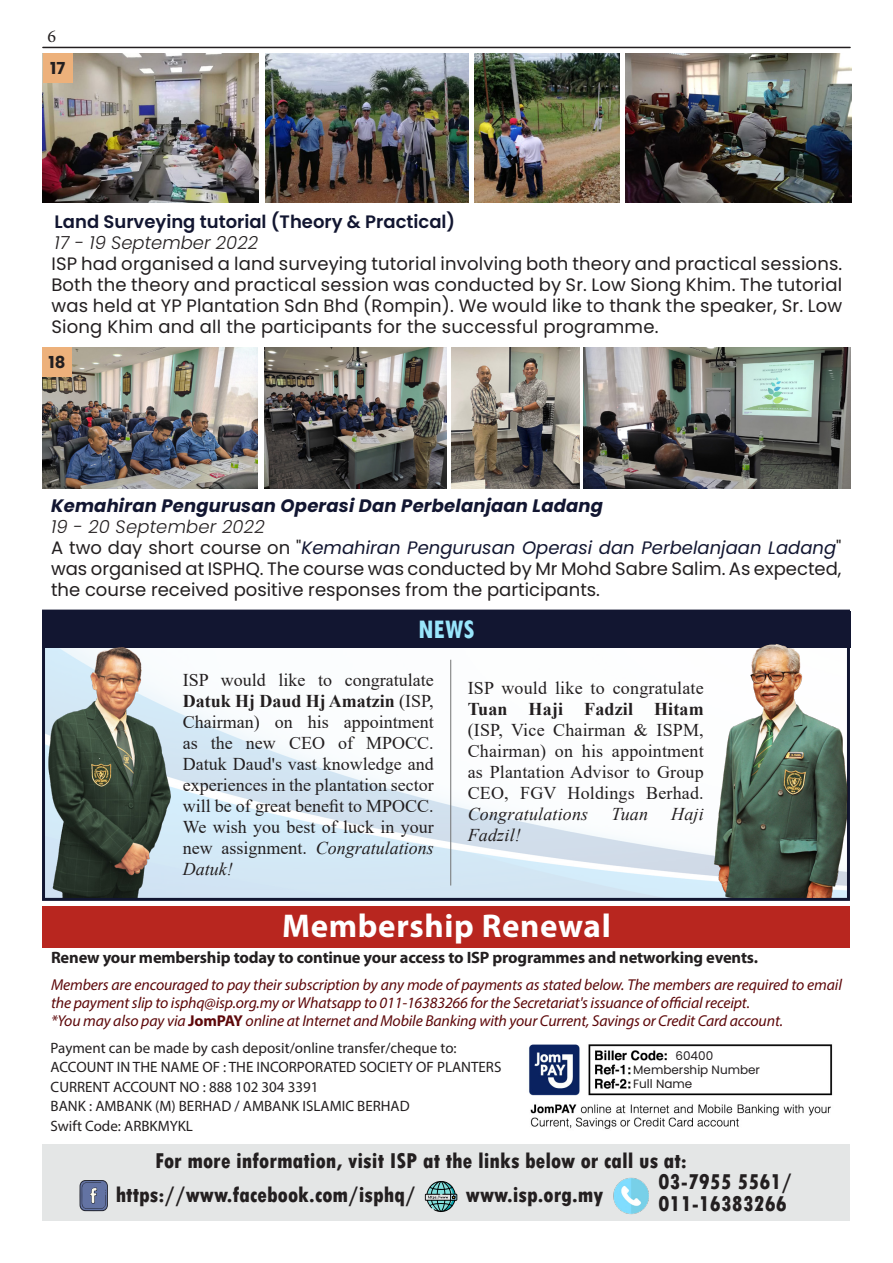
<style>
.page{position:relative;width:893px;height:1263px;background:#fff}
.page>*{position:absolute;margin:0;border:0;box-sizing:border-box;transform-origin:0 0}
.t1{font:700 33px "Myriad Pro";letter-spacing:.02em;color:#fff}
.t2{font:700 condensed 28.5px "Tw Cen";color:#99e6fc}
.t3{font:800 condensed 22.5px "Tw Cen";color:#231f20}
.t4{font:18px/21px "Poppins";letter-spacing:.005em;color:#231f20;text-align:justify}
.t5{font:18px/21px "Times New Roman";letter-spacing:.005em;color:#231f20;text-align:justify}
.t6{font:italic 700 18px "Poppins";letter-spacing:.01em;color:#121631}
.t7{font:600 18px "Poppins";color:#121631}
.t8{font:italic 300 18px "Poppins";letter-spacing:.005em;color:#231f20}
.t9{font:italic 18px "Times New Roman";letter-spacing:.01em;color:#231f20}
.t10{font:18px "Minion Pro";color:#231f20}
.t11{font:700 16.5px "Myriad Pro";letter-spacing:-.01em;color:#231f20}
.t12{font:700 16.5px "Poppins";color:#231f20}
.t13{font:italic 15.75px/18px "Myriad Pro";letter-spacing:-.01em;color:#5d080a}
.t14{font:15px "Myriad Pro";color:#231f20}
.t15{font:12px "Poppins";color:#231f20}
.s1{font-style:italic;color:#121631}
.s2{font-weight:700}
.s3{font-style:italic}
.s4{font-weight:700;font-style:normal}
</style>
<div class="page">
<hr style="left:43px;top:47px;width:807px;height:1px;background:#231f20">
<div style="left:43px;top:1144px;width:807px;height:76px;background:#e2e4e4"></div>
<svg style="left:80px;top:1180px;width:28px;height:31px"></svg>
<img style="left:613px;top:1177px;width:35px;height:37px">
<svg style="left:425px;top:1181px;width:32px;height:31px"></svg>
<img style="left:191px;top:659px;width:509px;height:238px">
<img style="left:43px;top:54px;width:215px;height:148px">
<div style="left:43px;top:54px;width:30px;height:29px;background:#edb17b"></div>
<img style="left:265px;top:54px;width:203px;height:148px">
<img style="left:474px;top:54px;width:145px;height:148px">
<img style="left:625px;top:54px;width:226px;height:148px">
<div style="left:43px;top:906px;width:807px;height:42px;background:#b8261f"></div>
<img style="left:529px;top:1044px;width:304px;height:85px">
<div style="left:42px;top:611px;width:809px;height:37px;background:#121631"></div>
<img style="left:700px;top:644px;width:150px;height:254px">
<img style="left:42px;top:347px;width:216px;height:141px">
<div style="left:42px;top:348px;width:30px;height:29px;background:#edb17b"></div>
<img style="left:265px;top:347px;width:181px;height:141px">
<img style="left:452px;top:347px;width:127px;height:141px">
<img style="left:583px;top:347px;width:267px;height:141px">
<img style="left:42px;top:647px;width:149px;height:251px">
<hr style="left:450px;top:660px;width:1px;height:225px;background:#737373">
<p class="t10" style="left:47px;top:25px;width:10px">6</p>
<p class="t12" style="left:50px;top:59px;width:17px">17</p>
<p class="t7" style="left:55px;top:211px;width:402px">Land Surveying tutorial (Theory &amp; Practical)</p>
<p class="t8" style="left:55px;top:232px;width:205px">17 - 19 September 2022</p>
<p class="t4" style="left:51px;top:253px;width:792px">ISP had organised a land surveying tutorial involving both theory and practical sessions.<br>Both the theory and practical session was conducted by Sr. Low Siong Khim. The tutorial was held at YP Plantation Sdn Bhd (Rompin). We would like to thank the speaker, Sr. Low Siong Khim and all the participants for the successful programme.</p>
<p class="t12" style="left:49px;top:353px;width:18px">18</p>
<p class="t6" style="left:51px;top:496px;width:554px">Kemahiran Pengurusan Operasi Dan Perbelanjaan Ladang</p>
<p class="t8" style="left:51px;top:517px;width:215px">19 - 20 September 2022</p>
<p class="t4" style="left:51px;top:538px;width:792px">A two day short course on "<span class="s1">Kemahiran Pengurusan Operasi dan Perbelanjaan Ladang</span>" was organised at ISPHQ. The course was conducted by Mr Mohd Sabre Salim. As expected, the course received positive responses from the participants.</p>
<p class="t2" style="left:418px;top:611px;width:58px">NEWS</p>
<p class="t5" style="left:183px;top:669px;width:252px">ISP would like to congratulate <span class="s2">Datuk Hj Daud Hj Amatzin</span> (ISP, Chairman) on his appointment as the new CEO of MPOCC.<br>Datuk Daud's vast knowledge and experiences in the plantation sector will be of great benefit to MPOCC.<br>We wish you best of luck in your new assignment. <span class="s3">Congratulations Datuk!</span></p>
<p class="t5" style="left:468px;top:677px;width:238px">ISP would like to congratulate <span class="s2">Tuan Haji Fadzil Hitam </span>(ISP, Vice Chairman &amp; ISPM, Chairman) on his appointment as Plantation Advisor to Group CEO, FGV Holdings Berhad.<br><span class="s3">Congratulations</span></p>
<p class="t9" style="left:611px;top:802px;width:38px">Tuan</p>
<p class="t9" style="left:671px;top:802px;width:34px">Haji</p>
<p class="t9" style="left:468px;top:823px;width:55px">Fadzil!</p>
<p class="t1" style="left:282px;top:907px;width:330px">Membership Renewal</p>
<p class="t11" style="left:51px;top:948px;width:708px">Renew your membership today to continue your access to ISP programmes and networking events.</p>
<p class="t13" style="left:51px;top:975px;width:792px">Members are encouraged to pay their subscription by any mode of payments as stated below. The members are required to email the payment slip to isphq@isp.org.my or Whatsapp to 011-16383266 for the Secretariat's issuance of official receipt.</p>
<p class="t13" style="left:51px;top:1011px;width:734px">*You may also pay via <span class="s4">JomPAY</span> online at Internet and Mobile Banking with your Current, Savings or Credit Card account.</p>
<p class="t14" style="left:51px;top:1038px;width:407px">Payment can be made by cash deposit/online transfer/cheque to:</p>
<p class="t14" style="left:51px;top:1058px;width:452px">ACCOUNT IN THE NAME OF : THE INCORPORATED SOCIETY OF PLANTERS</p>
<p class="t14" style="left:51px;top:1077px;width:269px">CURRENT ACCOUNT NO : 888 102 304 3391</p>
<p class="t14" style="left:51px;top:1097px;width:361px">BANK : AMBANK (M) BERHAD / AMBANK ISLAMIC BERHAD</p>
<p class="t14" style="left:51px;top:1116px;width:144px">Swift Code: ARBKMYKL</p>
<p class="t15" style="left:675px;top:1048px;width:39px">60400</p>
<p class="t15" style="left:633px;top:1062px;width:128px">Membership Number</p>
<p class="t15" style="left:633px;top:1077px;width:61px">Full Name</p>
<p class="t3" style="left:155px;top:1147px;width:533px">For more information, visit ISP at the links below or call us at:</p>
<p class="t3" style="left:659px;top:1168px;width:135px">03-7955 5561/</p>
<p class="t3" style="left:659px;top:1190px;width:130px">011-16383266</p>
<p class="t3" style="left:116px;top:1182px;width:302px">https://www.facebook.com/isphq/</p>
<p class="t3" style="left:466px;top:1182px;width:139px">www.isp.org.my</p>
</div>
